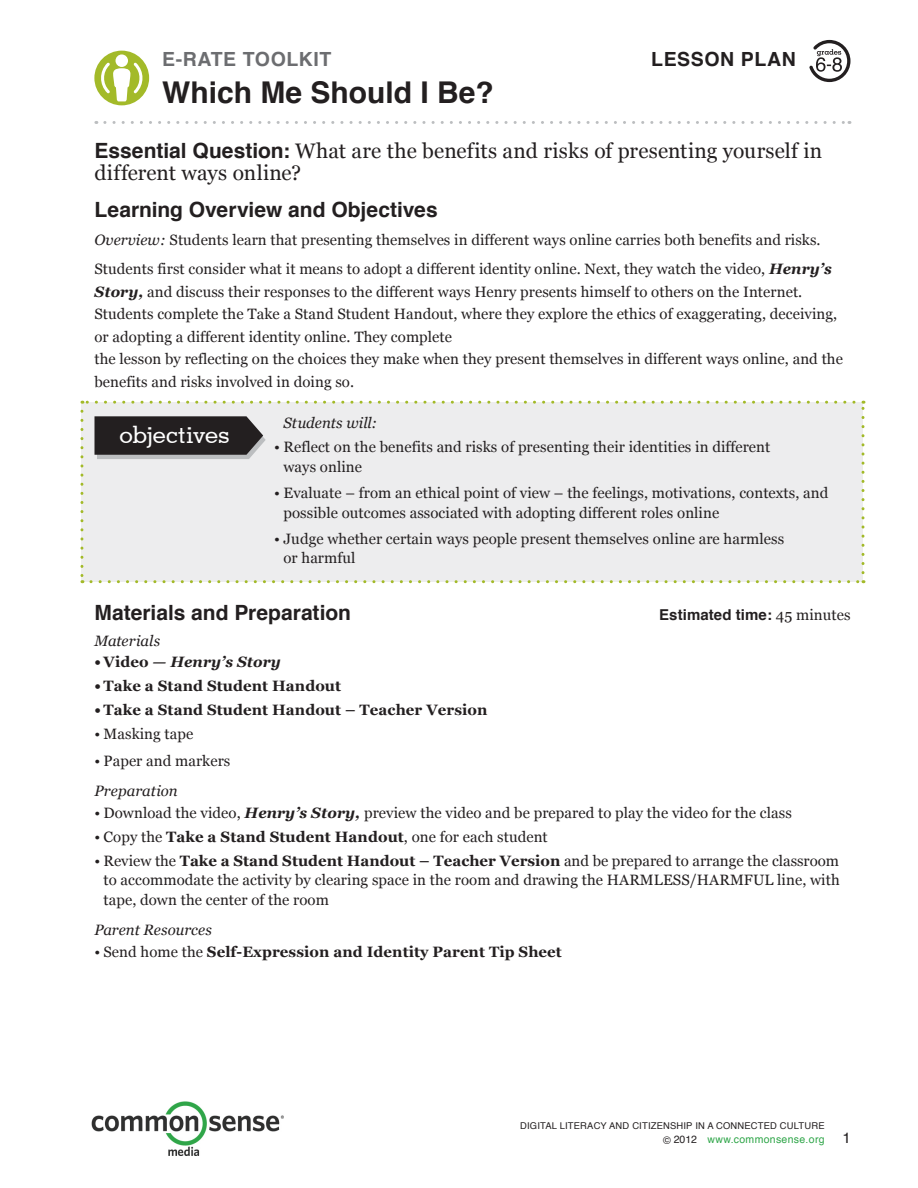
<style>
.page{position:relative;width:918px;height:1188px;background:#fff}
.page>*{position:absolute;margin:0;border:0;box-sizing:border-box;transform-origin:0 0}
.t1{font:700 30px "Helvetica";color:#231f20}
.t2{font:500 24px "Geometric Slab 703 BT";color:#fff}
.t3{font:21px/22.5px "Georgia";letter-spacing:.005em;color:#231f20}
.t4{font:700 21px "Helvetica";letter-spacing:-.005em;color:#231f20}
.t5{font:700 19.5px "Helvetica";letter-spacing:.03em;color:#6c6d70}
.t6{font:700 19.5px "Helvetica";letter-spacing:.03em;color:#231f20}
.t7{font:15px/22.5px "Georgia";letter-spacing:.005em;color:#231f20}
.t8{font:700 15px "Georgia";letter-spacing:.005em;color:#231f20}
.t9{font:700 15px "Helvetica";letter-spacing:.005em;color:#231f20}
.t10{font:italic 15px "Georgia";color:#231f20}
.t11{font:italic 700 15px "Georgia";letter-spacing:.005em;color:#231f20}
.t12{font:15px "Helvetica";color:#231f20}
.t13{font:10.5px "Helvetica";letter-spacing:.03em;color:#2ea548}
.t14{font:9.3px "Helvetica";letter-spacing:.02em;color:#231f20}
.s1{font-family:"Helvetica";font-weight:700}
.s2{font-style:italic}
.s3{font-weight:700;font-style:italic}
.s4{font-style:normal}
.s5{font-weight:700}
.s6{font-family:"Georgia";font-weight:400}
.s7{font-weight:400}
.s8{color:#231f20}
</style>
<div class="page">
<div style="left:94px;top:51px;width:55px;height:54px;background:#a3ba29;border-radius:50%"></div>
<div style="left:116px;top:54px;width:12px;height:13px;background:#fff;border-radius:50%"></div>
<svg style="left:99px;top:63px;width:46px;height:38px"></svg>
<svg style="left:105px;top:121px;width:745px;height:3px"></svg>
<svg style="left:809px;top:40px;width:41px;height:42px"></svg>
<img style="left:91px;top:1102px;width:193px;height:53px">
<div style="left:82px;top:402px;width:781px;height:180px;background:#ededee"></div>
<svg style="left:862px;top:401px;width:3px;height:172px"></svg>
<svg style="left:82px;top:401px;width:772px;height:3px"></svg>
<svg style="left:80px;top:411px;width:3px;height:172px"></svg>
<svg style="left:91px;top:580px;width:773px;height:3px"></svg>
<svg style="left:94px;top:416px;width:172px;height:43px;background:#3f3c3d"></svg>
<p class="t5" style="left:162px;top:44px;width:171px">e-rate toolkit</p>
<p class="t1" style="left:162px;top:68px;width:333px">Which Me Should I Be?</p>
<p class="t6" style="left:651px;top:44px;width:146px">Lesson Plan</p>
<p class="t3" style="left:94px;top:140px;width:729px"><span class="s1">Essential Question:</span> What are the benefits and risks of presenting yourself in different ways online?</p>
<p class="t4" style="left:94px;top:193px;width:345px">Learning Overview and Objectives</p>
<p class="t7" style="left:94px;top:225px;width:739px;line-height:29.2px"><span class="s2">Overview:</span> Students learn that presenting themselves in different ways online carries both benefits and risks.<br>Students first consider what it means to adopt a different identity online. Next, they watch the video, <span class="s3">Henry’s</span></p>
<p class="t7" style="left:94px;top:280px;width:750px"><span class="s3">Story,</span> and discuss their responses to the different ways Henry presents himself to others on the Internet.<br>Students complete the Take a Stand Student Handout, where they explore the ethics of exaggerating, deceiving, or adopting a different identity online. They complete<br>the lesson by reflecting on the choices they make when they present themselves in different ways online, and the benefits and risks involved in doing so.</p>
<p class="t10" style="left:284px;top:414px;width:95px">Students will:</p>
<p class="t7" style="left:283px;top:438px;width:488px;line-height:19.5px;text-indent:-9px">• Reflect on the benefits and risks of presenting their identities in different ways online</p>
<p class="t7" style="left:283px;top:483px;width:546px;line-height:19.5px;text-indent:-9px">• Evaluate – from an ethical point of view – the feelings, motivations, contexts, and possible outcomes associated with adopting different roles online</p>
<p class="t7" style="left:283px;top:529px;width:502px;line-height:19.5px;text-indent:-9px">• Judge whether certain ways people present themselves online are harmless or harmful</p>
<p class="t2" style="left:120px;top:420px;width:111px">objectives</p>
<p class="t4" style="left:94px;top:595px;width:258px">Materials and Preparation</p>
<p class="t10" style="left:94px;top:631px;width:67px">Materials</p>
<p class="t11" style="left:94px;top:653px;width:188px"><span class="s4">• Video</span> — Henry’s Story</p>
<p class="t8" style="left:94px;top:676px;width:248px">• Take a Stand Student Handout</p>
<p class="t8" style="left:94px;top:700px;width:395px">• Take a Stand Student Handout – Teacher Version</p>
<p class="t7" style="left:94px;top:723px;width:100px">• Masking tape</p>
<p class="t7" style="left:94px;top:746px;width:137px;line-height:30.6px">• Paper and markers<br><span class="s2">Preparation</span></p>
<p class="t7" style="left:94px;top:802px;width:699px">• Download the video, <span class="s3">Henry’s Story,</span> preview the video and be prepared to play the video for the class</p>
<p class="t7" style="left:94px;top:826px;width:455px">• Copy the <span class="s5">Take a Stand Student Handout</span>, one for each student</p>
<p class="t7" style="left:104px;top:851px;width:737px;line-height:19.5px;text-indent:-9px">• Review the <span class="s5">Take a Stand Student Handout – Teacher Version</span> and be prepared to arrange the classroom to accommodate the activity by clearing space in the room and drawing the HARMLESS/Harm</p>
<p class="t9" style="left:659px;top:603px;width:193px">Estimated time: <span class="s6">45 minutes</span></p>
<p class="t7" style="left:744px;top:869px;width:97px">ful line, with</p>
<p class="t7" style="left:95px;top:884px;width:236px;line-height:30.6px;text-indent:9px">tape, down the center of the room<br><span class="s2">Parent Resources</span></p>
<p class="t8" style="left:95px;top:942px;width:469px"><span class="s7">• Send home the</span> Self-Expression and Identity Parent Tip Sheet</p>
<p class="t14" style="left:520px;top:1119px;width:306px">DIGITAL LITERACY AND CITIZENSHIP IN A CONNECTED CULTURE</p>
<p class="t13" style="left:663px;top:1131px;width:163px"><span class="s8">© 2012</span> www.commonsense.org</p>
<p class="t12" style="left:842px;top:1126px;width:10px">1</p>
</div>
